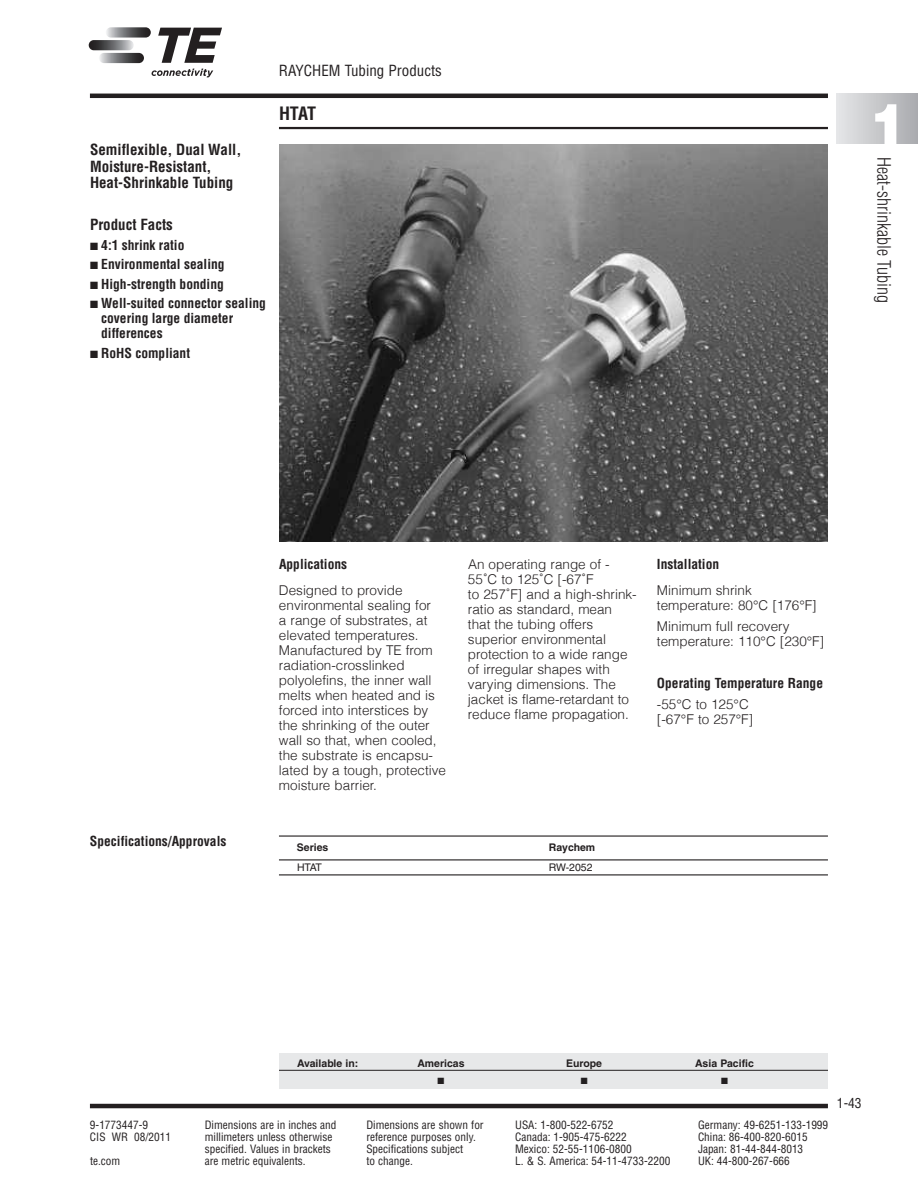
<style>
.page{position:relative;width:918px;height:1188px;background:#fff}
.page>*{position:absolute;margin:0;border:0;box-sizing:border-box;transform-origin:0 0}
.t1{font:900 57px "Helvetica";color:#fff}
.t2{font:300 condensed 18px "Helvetica";color:#231f20}
.t3{font:700 condensed 18px "Helvetica";color:#231f20}
.t4{font:700 condensed 15px/16.5px "Helvetica";color:#231f20}
.t5{font:condensed 15px "Helvetica";color:#231f20}
.t6{font:300 13.5px/15px "Helvetica";color:#231f20}
.t7{font:700 condensed 13.5px/15px "Helvetica";color:#231f20}
.t8{font:condensed 13.5px "Helvetica";color:#231f20}
.t9{font:condensed 11.25px "Helvetica";color:#231f20}
.t10{font:700 10.5px "Helvetica";color:#231f20}
.t11{font:10.5px "Helvetica";color:#231f20}
.t12{font:9px "Zapf Dingbats";color:#231f20}
</style>
<div class="page">
<hr style="left:279px;top:127px;width:549px;height:2px;background:#231f20">
<hr style="left:90px;top:94px;width:738px;height:4px;background:#231f20">
<hr style="left:90px;top:1104px;width:738px;height:4px;background:#231f20">
<div style="left:837px;top:94px;width:81px;height:49px;background:linear-gradient(to right,#e5e6e7,#a9aaae)"></div>
<svg style="left:106px;top:27px;width:45px;height:11px"></svg>
<svg style="left:99px;top:53px;width:45px;height:10px"></svg>
<svg style="left:89px;top:40px;width:45px;height:10px"></svg>
<svg style="left:158px;top:28px;width:64px;height:35px"></svg>
<svg style="left:152px;top:69px;width:61px;height:8px"></svg>
<img style="left:279px;top:144px;width:549px;height:397px">
<hr style="left:279px;top:835px;width:549px;height:2px;background:#231f20">
<hr style="left:279px;top:859px;width:549px;height:1px;background:#231f20">
<hr style="left:279px;top:874px;width:549px;height:1px;background:#231f20">
<div style="left:279px;top:1053px;width:549px;height:35px;background:#e7e8e9"></div>
<hr style="left:279px;top:1070px;width:549px;height:1px;background:#231f20">
<p class="t4" style="left:90px;top:142px;width:153px">Semiflexible, Dual Wall,<br>Moisture-Resistant,<br>Heat-Shrinkable Tubing</p>
<p class="t4" style="left:90px;top:217px;width:84px">Product Facts</p>
<p class="t7" style="left:90px;top:238px;width:96px">■ 4:1 shrink ratio</p>
<p class="t7" style="left:90px;top:257px;width:136px">■ Environmental sealing</p>
<p class="t7" style="left:90px;top:277px;width:135px">■ High-strength bonding</p>
<p class="t7" style="left:101px;top:296px;width:166px;text-indent:-11px">■ Well-suited connector sealing covering large diameter differences</p>
<p class="t7" style="left:90px;top:346px;width:102px">■ RoHS compliant</p>
<p class="t5" style="left:279px;top:62px;width:164px">RAYCHEM Tubing Products</p>
<h2 class="t3" style="left:279px;top:103px;width:39px">HTAT</h2>
<h1 class="t1" style="left:870px;top:92px;width:40px">1</h1>
<h2 class="t2" style="left:894px;top:157px;width:147px;rotate:90deg">Heat-shrinkable Tubing</h2>
<p class="t7" style="left:279px;top:557px;width:70px">Applications</p>
<p class="t6" style="left:279px;top:584px;width:169px">Designed to provide environmental sealing for<br>a range of substrates, at elevated temperatures.<br>Manufactured by TE from radiation-crosslinked polyolefins, the inner wall melts when heated and is forced into interstices by the shrinking of the outer wall so that, when cooled, the substrate is encapsu&shy;lated by a tough, protective moisture barrier.</p>
<p class="t6" style="left:468px;top:558px;width:170px">An operating range of -<br>55˚C to 125˚C [-67˚F<br>to 257˚F] and a high-shrink&shy;ratio as standard, mean that the tubing offers superior environmental protection to a wide range of irregular shapes with varying dimensions. The jacket is flame-retardant to reduce flame propagation.</p>
<p class="t7" style="left:657px;top:557px;width:64px">Installation</p>
<p class="t6" style="left:657px;top:584px;width:161px">Minimum shrink temperature: 80°C [176°F]</p>
<p class="t6" style="left:657px;top:620px;width:169px">Minimum full recovery temperature: 110°C [230°F]</p>
<p class="t7" style="left:657px;top:676px;width:168px">Operating Temperature Range</p>
<p class="t6" style="left:657px;top:698px;width:98px">-55°C to 125°C [-67°F to 257°F]</p>
<p class="t7" style="left:90px;top:833px;width:138px">Specifications/Approvals</p>
<p class="t10" style="left:297px;top:843px;width:33px">Series</p>
<p class="t10" style="left:549px;top:843px;width:48px">Raychem</p>
<p class="t11" style="left:297px;top:863px;width:26px">HTAT</p>
<p class="t11" style="left:549px;top:863px;width:45px">RW-2052</p>
<p class="t10" style="left:297px;top:1059px;width:63px">Available in:</p>
<p class="t10" style="left:417px;top:1059px;width:49px">Americas</p>
<p class="t10" style="left:566px;top:1059px;width:37px">Europe</p>
<p class="t10" style="left:695px;top:1059px;width:60px">Asia Pacific</p>
<p class="t12" style="left:438px;top:1076px;width:8px">■</p>
<p class="t12" style="left:581px;top:1076px;width:8px">■</p>
<p class="t12" style="left:721px;top:1076px;width:8px">■</p>
<p class="t9" style="left:90px;top:1118px;width:60px">9-1773447-9</p>
<p class="t9" style="left:205px;top:1118px;width:133px">Dimensions are in inches and</p>
<p class="t9" style="left:366px;top:1118px;width:119px">Dimensions are shown for</p>
<p class="t9" style="left:515px;top:1118px;width:100px">USA: 1-800-522-6752</p>
<p class="t9" style="left:698px;top:1118px;width:132px">Germany: 49-6251-133-1999</p>
<p class="t9" style="left:90px;top:1130px;width:83px">CIS WR 08/2011</p>
<p class="t9" style="left:205px;top:1130px;width:129px">millimeters unless otherwise</p>
<p class="t9" style="left:366px;top:1130px;width:111px">reference purposes only.</p>
<p class="t9" style="left:515px;top:1130px;width:113px">Canada: 1-905-475-6222</p>
<p class="t9" style="left:698px;top:1130px;width:111px">China: 86-400-820-6015</p>
<p class="t9" style="left:205px;top:1142px;width:128px">specified. Values in brackets</p>
<p class="t9" style="left:366px;top:1142px;width:98px">Specifications subject</p>
<p class="t9" style="left:515px;top:1142px;width:118px">Mexico: 52-55-1106-0800</p>
<p class="t9" style="left:698px;top:1142px;width:107px">Japan: 81-44-844-8013</p>
<p class="t9" style="left:90px;top:1154px;width:32px">te.com</p>
<p class="t9" style="left:205px;top:1154px;width:102px">are metric equivalents.</p>
<p class="t9" style="left:366px;top:1154px;width:48px">to change.</p>
<p class="t9" style="left:515px;top:1154px;width:157px">L. &amp; S. America: 54-11-4733-2200</p>
<p class="t9" style="left:698px;top:1154px;width:93px">UK: 44-800-267-666</p>
<p class="t8" style="left:837px;top:1096px;width:26px">1-43</p>
</div>
